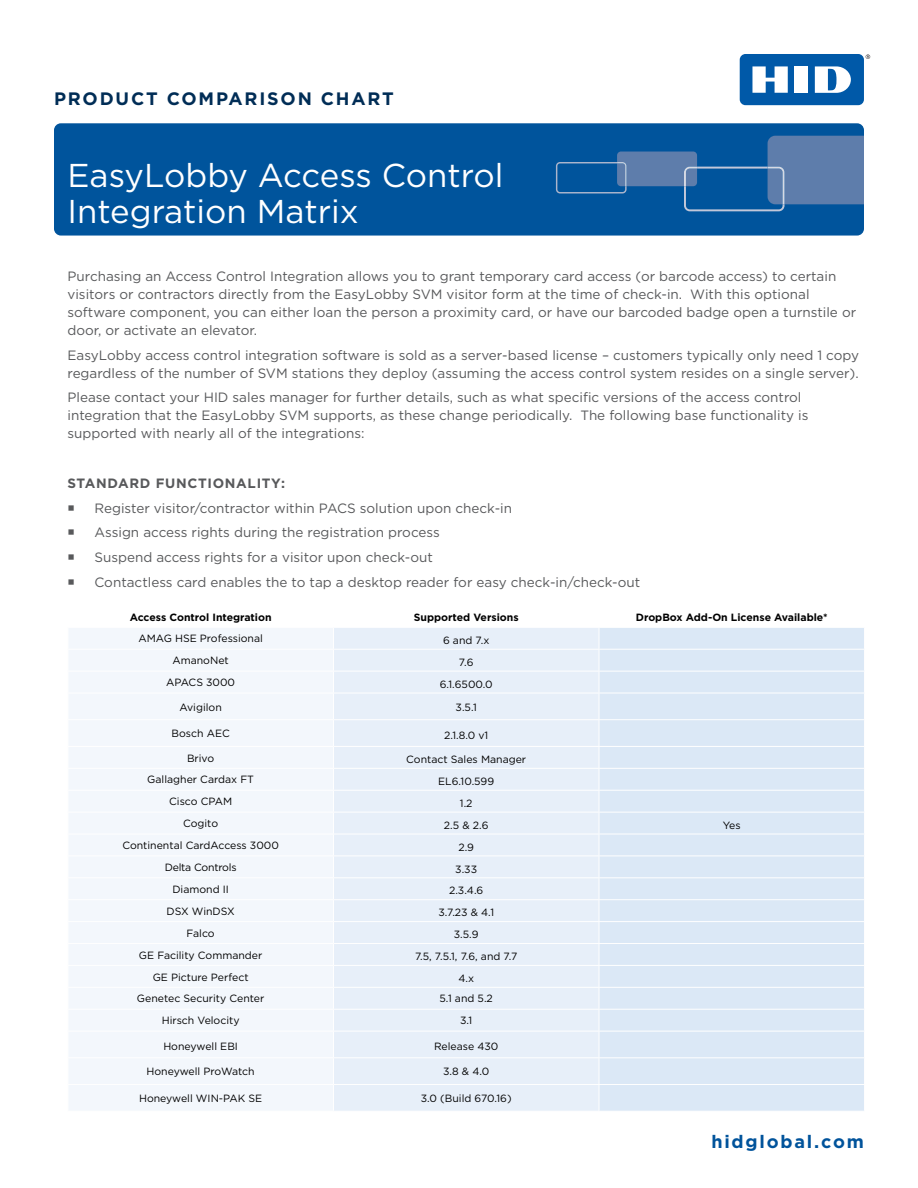
<style>
.page{position:relative;width:918px;height:1188px;background:#fff}
.page>*{position:absolute;margin:0;border:0;box-sizing:border-box;transform-origin:0 0}
.t1{font:33px/36px "Gotham";color:#fff}
.t2{font:700 18px "Gotham";letter-spacing:.1em;color:#002d56}
.Inside_Back_Product{font:700 18px "Gotham";letter-spacing:.1em;color:#00539b}
.t3{font:13.5px/18px "Gotham";color:#58595b}
.t4{font:700 13.5px "Gotham";letter-spacing:.05em;color:#58595b}
.Body_row{font:10.5px "Gotham";color:#000}
.Body_row-2{font:700 10.5px "Gotham";color:#000}
.Body_row-3{font:10.5px "Gotham";letter-spacing:-.02em;color:#000}
</style>
<div class="page">
<svg style="left:866px;top:54px;width:4px;height:5px"></svg>
<div style="left:740px;top:54px;width:124px;height:51px;background:#0059a8;border-radius:6px"></div>
<div style="left:795px;top:66px;width:13px;height:27px;background:#fff"></div>
<svg style="left:752px;top:66px;width:36px;height:27px"></svg>
<svg style="left:815px;top:66px;width:36px;height:27px"></svg>
<div style="left:54px;top:123px;width:810px;height:113px;background:#00549c;border-radius:7px"></div>
<svg style="left:556px;top:136px;width:308px;height:75px"></svg>
<div style="left:69px;top:628px;width:264px;height:482px;background:#f3f7fc"></div>
<div style="left:334px;top:628px;width:265px;height:483px;background:#e7eff9"></div>
<div style="left:600px;top:628px;width:264px;height:483px;background:#dbe8f6"></div>
<hr style="left:68px;top:649px;width:265px;height:1px;background:#fff">
<hr style="left:68px;top:671px;width:265px;height:1px;background:#fff">
<hr style="left:68px;top:693px;width:265px;height:1px;background:#fff">
<hr style="left:68px;top:719px;width:265px;height:1px;background:#fff">
<hr style="left:68px;top:746px;width:265px;height:1px;background:#fff">
<hr style="left:68px;top:768px;width:265px;height:1px;background:#fff">
<hr style="left:68px;top:790px;width:265px;height:1px;background:#fff">
<hr style="left:68px;top:812px;width:265px;height:1px;background:#fff">
<hr style="left:68px;top:834px;width:265px;height:1px;background:#fff">
<hr style="left:68px;top:856px;width:265px;height:1px;background:#fff">
<hr style="left:68px;top:877px;width:265px;height:1px;background:#fff">
<hr style="left:68px;top:899px;width:265px;height:1px;background:#fff">
<hr style="left:68px;top:921px;width:265px;height:1px;background:#fff">
<hr style="left:68px;top:943px;width:265px;height:1px;background:#fff">
<hr style="left:68px;top:965px;width:265px;height:1px;background:#fff">
<hr style="left:68px;top:987px;width:265px;height:1px;background:#fff">
<hr style="left:68px;top:1009px;width:265px;height:1px;background:#fff">
<hr style="left:68px;top:1031px;width:265px;height:1px;background:#fff">
<hr style="left:68px;top:1057px;width:265px;height:1px;background:#fff">
<hr style="left:68px;top:1084px;width:265px;height:1px;background:#fff">
<hr style="left:333px;top:649px;width:266px;height:1px;background:#fff">
<hr style="left:333px;top:671px;width:266px;height:1px;background:#fff">
<hr style="left:333px;top:693px;width:266px;height:1px;background:#fff">
<hr style="left:333px;top:719px;width:266px;height:1px;background:#fff">
<hr style="left:333px;top:746px;width:266px;height:1px;background:#fff">
<hr style="left:333px;top:768px;width:266px;height:1px;background:#fff">
<hr style="left:333px;top:790px;width:266px;height:1px;background:#fff">
<hr style="left:333px;top:812px;width:266px;height:1px;background:#fff">
<hr style="left:333px;top:834px;width:266px;height:1px;background:#fff">
<hr style="left:333px;top:856px;width:266px;height:1px;background:#fff">
<hr style="left:333px;top:877px;width:266px;height:1px;background:#fff">
<hr style="left:333px;top:899px;width:266px;height:1px;background:#fff">
<hr style="left:333px;top:921px;width:266px;height:1px;background:#fff">
<hr style="left:333px;top:943px;width:266px;height:1px;background:#fff">
<hr style="left:333px;top:965px;width:266px;height:1px;background:#fff">
<hr style="left:333px;top:987px;width:266px;height:1px;background:#fff">
<hr style="left:333px;top:1009px;width:266px;height:1px;background:#fff">
<hr style="left:333px;top:1031px;width:266px;height:1px;background:#fff">
<hr style="left:333px;top:1057px;width:266px;height:1px;background:#fff">
<hr style="left:333px;top:1084px;width:266px;height:1px;background:#fff">
<svg style="left:599px;top:628px;width:1px;height:483px"></svg>
<hr style="left:599px;top:649px;width:266px;height:1px;background:#fff">
<hr style="left:599px;top:671px;width:266px;height:1px;background:#fff">
<hr style="left:599px;top:693px;width:266px;height:1px;background:#fff">
<hr style="left:599px;top:719px;width:266px;height:1px;background:#fff">
<hr style="left:599px;top:746px;width:266px;height:1px;background:#fff">
<hr style="left:599px;top:768px;width:266px;height:1px;background:#fff">
<hr style="left:599px;top:790px;width:266px;height:1px;background:#fff">
<hr style="left:599px;top:812px;width:266px;height:1px;background:#fff">
<hr style="left:599px;top:834px;width:266px;height:1px;background:#fff">
<hr style="left:599px;top:856px;width:266px;height:1px;background:#fff">
<hr style="left:599px;top:877px;width:266px;height:1px;background:#fff">
<hr style="left:599px;top:899px;width:266px;height:1px;background:#fff">
<hr style="left:599px;top:921px;width:266px;height:1px;background:#fff">
<hr style="left:599px;top:943px;width:266px;height:1px;background:#fff">
<hr style="left:599px;top:965px;width:266px;height:1px;background:#fff">
<hr style="left:599px;top:987px;width:266px;height:1px;background:#fff">
<hr style="left:599px;top:1009px;width:266px;height:1px;background:#fff">
<hr style="left:599px;top:1031px;width:266px;height:1px;background:#fff">
<hr style="left:599px;top:1057px;width:266px;height:1px;background:#fff">
<hr style="left:599px;top:1084px;width:266px;height:1px;background:#fff">
<h2 class="t2" style="left:54px;top:87px;width:341px">PRODUCT COMPARISON CHART</h2>
<p class="t1" style="left:68px;top:156px;width:438px">EasyLobby Access Control<br>Integration Matrix</p>
<p class="t3" style="left:68px;top:267px;width:790px">Purchasing an Access Control Integration allows you to grant temporary card access (or barcode access) to certain visitors or contractors directly from the EasyLobby SVM visitor form at the time of check-in. With this optional software component, you can either loan the person a proximity card, or have our barcoded badge open a turnstile or door, or activate an elevator.</p>
<p class="t3" style="left:68px;top:345px;width:793px">EasyLobby access control integration software is sold as a server-based license – customers typically only need 1 copy regardless of the number of SVM stations they deploy (assuming the access control system resides on a single server).</p>
<p class="t3" style="left:68px;top:388px;width:742px">Please contact your HID sales manager for further details, such as what specific versions of the access control integration that the EasyLobby SVM supports, as these change periodically. The following base functionality is supported with nearly all of the integrations:</p>
<p class="t4" style="left:68px;top:474px;width:219px">STANDARD FUNCTIONALITY:</p>
<p class="t3" style="left:68px;top:498px;width:446px">○ Register visitor/contractor within PACS solution upon check-in</p>
<p class="t3" style="left:68px;top:523px;width:374px">○ Assign access rights during the registration process</p>
<p class="t3" style="left:68px;top:548px;width:367px">○ Suspend access rights for a visitor upon check-out</p>
<p class="t3" style="left:68px;top:573px;width:574px">○ Contactless card enables the to tap a desktop reader for easy check-in/check-out</p>
<p class="Body_row-2" style="left:130px;top:610px;width:143px">Access Control Integration</p>
<p class="Body_row-2" style="left:414px;top:610px;width:106px">Supported Versions</p>
<p class="Body_row-2" style="left:636px;top:610px;width:193px">DropBox Add-On License Available*</p>
<p class="Body_row" style="left:138px;top:632px;width:126px">AMAG HSE Professional</p>
<p class="Body_row" style="left:443px;top:634px;width:48px">6 and 7.x</p>
<p class="Body_row" style="left:172px;top:654px;width:58px">AmanoNet</p>
<p class="Body_row" style="left:459px;top:655px;width:16px">7.6</p>
<p class="Body_row" style="left:166px;top:676px;width:71px">APACS 3000</p>
<p class="Body_row" style="left:440px;top:677px;width:55px">6.1.6500.0</p>
<p class="Body_row" style="left:180px;top:700px;width:44px">Avigilon</p>
<p class="Body_row" style="left:456px;top:700px;width:23px">3.5.1</p>
<p class="Body_row" style="left:172px;top:727px;width:60px">Bosch AEC</p>
<p class="Body_row" style="left:444px;top:728px;width:46px">2.1.8.0 v1</p>
<p class="Body_row" style="left:187px;top:751px;width:29px">Brivo</p>
<p class="Body_row" style="left:406px;top:753px;width:121px">Contact Sales Manager</p>
<p class="Body_row" style="left:147px;top:773px;width:108px">Gallagher Cardax FT</p>
<p class="Body_row" style="left:438px;top:775px;width:57px">EL6.10.599</p>
<p class="Body_row" style="left:169px;top:795px;width:64px">Cisco CPAM</p>
<p class="Body_row" style="left:460px;top:796px;width:14px">1.2</p>
<p class="Body_row" style="left:183px;top:817px;width:37px">Cogito</p>
<p class="Body_row" style="left:444px;top:818px;width:46px">2.5 &amp; 2.6</p>
<p class="Body_row" style="left:723px;top:818px;width:19px">Yes</p>
<p class="Body_row" style="left:122px;top:839px;width:158px">Continental CardAccess 3000</p>
<p class="Body_row" style="left:458px;top:840px;width:17px">2.9</p>
<p class="Body_row-3" style="left:165px;top:861px;width:73px">Delta Controls</p>
<p class="Body_row" style="left:455px;top:862px;width:23px">3.33</p>
<p class="Body_row" style="left:172px;top:883px;width:58px">Diamond II</p>
<p class="Body_row" style="left:449px;top:884px;width:36px">2.3.4.6</p>
<p class="Body_row" style="left:167px;top:904px;width:70px">DSX WinDSX</p>
<p class="Body_row" style="left:438px;top:906px;width:57px">3.7.23 &amp; 4.1</p>
<p class="Body_row" style="left:187px;top:926px;width:30px">Falco</p>
<p class="Body_row" style="left:454px;top:928px;width:26px">3.5.9</p>
<p class="Body_row" style="left:139px;top:948px;width:125px">GE Facility Commander</p>
<p class="Body_row" style="left:415px;top:950px;width:104px">7.5, 7.5.1, 7.6, and 7.7</p>
<p class="Body_row" style="left:153px;top:970px;width:97px">GE Picture Perfect</p>
<p class="Body_row" style="left:458px;top:972px;width:17px">4.x</p>
<p class="Body_row" style="left:137px;top:992px;width:129px">Genetec Security Center</p>
<p class="Body_row" style="left:440px;top:992px;width:55px">5.1 and 5.2</p>
<p class="Body_row" style="left:162px;top:1014px;width:79px">Hirsch Velocity</p>
<p class="Body_row" style="left:460px;top:1014px;width:14px">3.1</p>
<p class="Body_row" style="left:163px;top:1040px;width:76px">Honeywell EBI</p>
<p class="Body_row" style="left:434px;top:1040px;width:66px">Release 430</p>
<p class="Body_row" style="left:147px;top:1065px;width:110px">Honeywell ProWatch</p>
<p class="Body_row" style="left:443px;top:1065px;width:48px">3.8 &amp; 4.0</p>
<p class="Body_row" style="left:139px;top:1092px;width:125px">Honeywell WIN-PAK SE</p>
<p class="Body_row" style="left:421px;top:1092px;width:92px">3.0 (Build 670.16)</p>
<p class="Inside_Back_Product" style="left:711px;top:1130px;width:154px">hidglobal.com</p>
</div>
